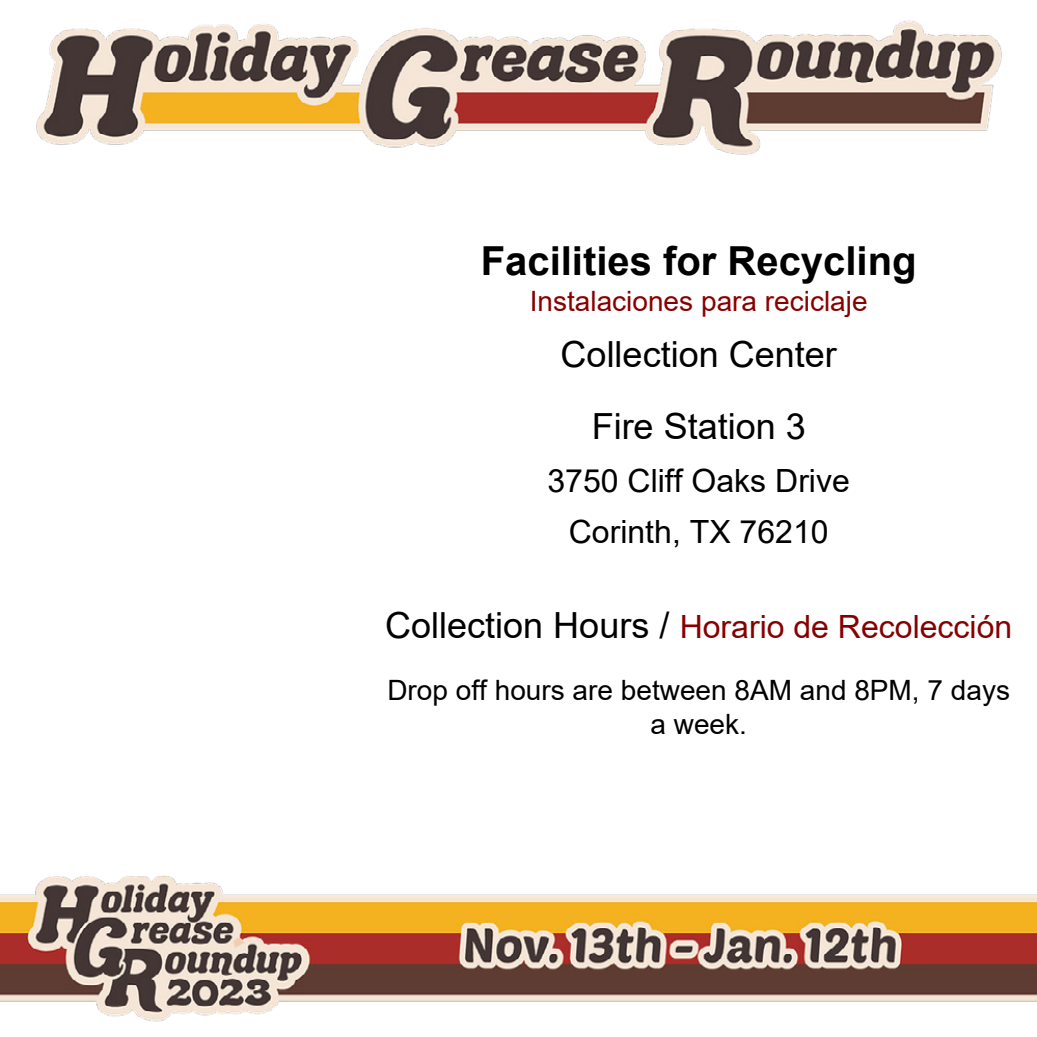
<style>
.page{position:relative;width:1037px;height:1037px;background:#fff}
.page>*{position:absolute;margin:0;border:0;box-sizing:border-box;transform-origin:0 0}
.t1{font:700 40px "Arial";color:#000}
.t2{font:36px "Arial";color:#000}
.t3{font:36px "Arial";color:#000}
.t4{font:32px "Arial";color:#870000}
.t5{font:32px/51.6px "Arial";color:#000;text-align:center}
.t6{font:28px/33.6px "Arial";color:#000;text-align:center}
.t7{font:28px "Arial";color:#800}
.s1{color:#870000}
.s2{font-style:inherit}
.s3{font-size:36px;color:#000}
</style>
<div class="page">
<img style="left:0;top:20px;width:1037px;height:1002px">
<h1 class="t1" style="left:481px;top:232px;width:437px">Facilities for Recycling</h1>
<p class="t7" style="left:530px;top:282px;width:339px">Instal<span class="s1">aciones</span> para reciclaje</p>
<p class="t2" style="left:561px;top:330px;width:278px">Collection Center</p>
<p class="t3" style="left:592px;top:401px;width:216px">Fire Station 3</p>
<p class="t5" style="left:547px;top:455px;width:304px">3750 Cliff Oaks Drive<br>Corinth<span class="s2">, TX 7</span>6210</p>
<p class="t4" style="left:385px;top:605px;width:628px"><span class="s3">Collection Hours /</span> Horario de Recolección</p>
<p class="t6" style="left:387px;top:673px;width:624px">Drop off hours are between 8AM and 8PM, 7 days a week<span class="s2">.</span></p>
</div>
